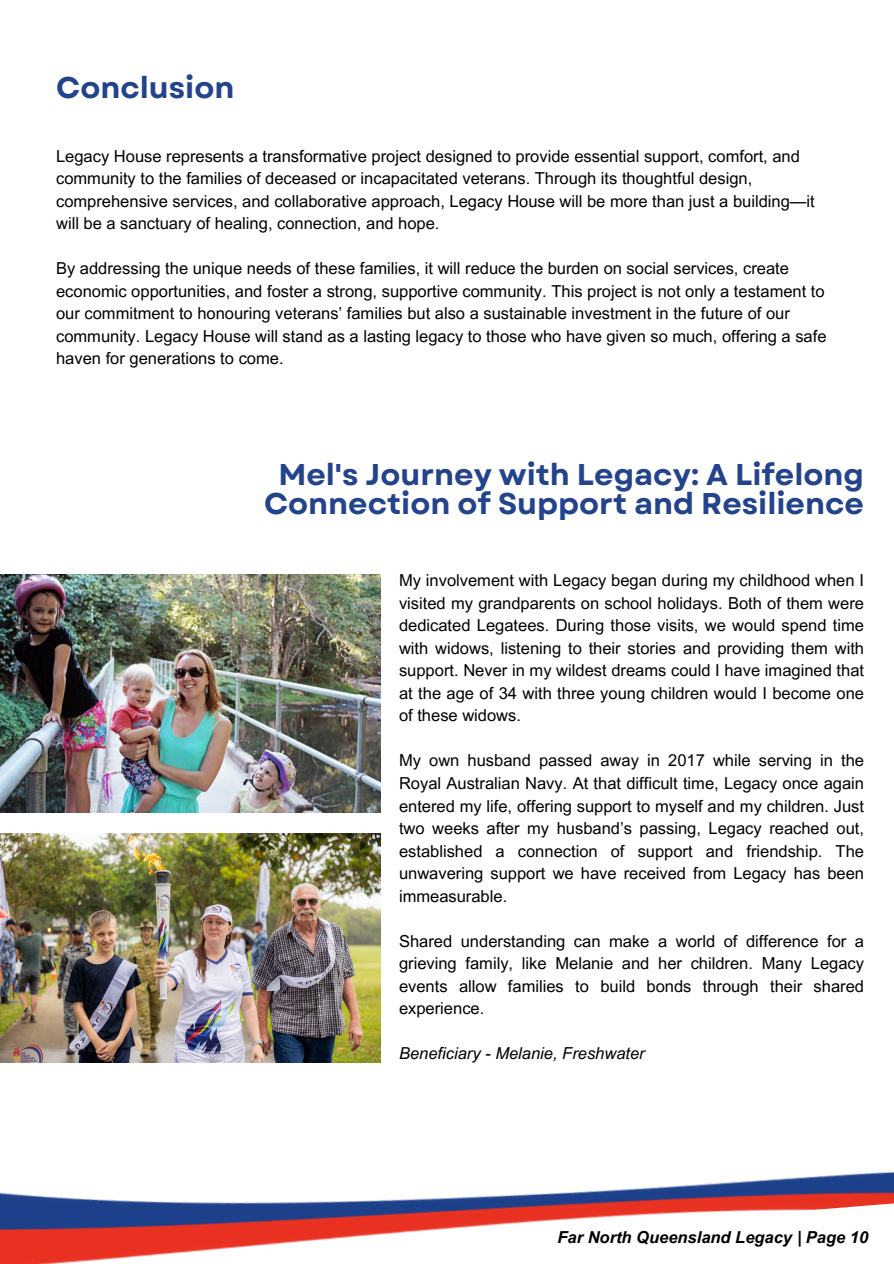
<style>
.page{position:relative;width:894px;height:1264px;background:#fff}
.page>*{position:absolute;margin:0;border:0;box-sizing:border-box;transform-origin:0 0}
.t1{font:700 30px/29.2px "Garet";color:#23448c;text-align:center}
.t2{font:16.5px/22.5px "Arial MT Pro";color:#000001;text-align:justify}
.t3{font:italic 700 16.5px "Arial MT Pro";color:#000}
.t4{font:italic 16.5px "Arial MT Pro";color:#000001}
</style>
<div class="page">
<img style="left:0;top:1171px;width:893px;height:92px">
<img style="left:0;top:574px;width:380px;height:238px">
<img style="left:0;top:833px;width:380px;height:229px">
<p class="t1" style="left:56px;top:73px;width:180px">Conclusion</p>
<p class="t2" style="left:56px;top:147px;width:759px;text-align:left">Legacy House represents a transformative project designed to provide essential support, comfort, and community to the families of deceased or incapacitated veterans. Through its thoughtful design, comprehensive services, and collaborative approach, Legacy House will be more than just a building—it will be a sanctuary of healing, connection, and hope.</p>
<h1 class="t2" style="left:56px;top:259px;width:771px;text-align:left">By addressing the unique needs of these families, it will reduce the burden on social services, create economic opportunities, and foster a strong, supportive community. This project is not only a testament to our commitment to honouring veterans’ families but also a sustainable investment in the future of our community. Legacy House will stand as a lasting legacy to those who have given so much, offering a safe haven for generations to come.</h1>
<p class="t1" style="left:264px;top:459px;width:601px">Mel's Journey with Legacy: A Lifelong<br>Connection of Support and Resilience</p>
<p class="t2" style="left:399px;top:571px;width:466px">My involvement with Legacy began during my childhood when I visited my grandparents on school holidays. Both of them were dedicated Legatees. During those visits, we would spend time with widows, listening to their stories and providing them with support. Never in my wildest dreams could I have imagined that at the age of 34 with three young children would I become one of these widows.</p>
<p class="t2" style="left:399px;top:751px;width:466px">My own husband passed away in 2017 while serving in the Royal Australian Navy. At that difficult time, Legacy once again entered my life, offering support to myself and my children. Just two weeks after my husband’s passing, Legacy reached out, established a connection of support and friendship. The unwavering support we have received from Legacy has been immeasurable.</p>
<p class="t2" style="left:399px;top:931px;width:466px">Shared understanding can make a world of difference for a grieving family, like Melanie and her children. Many Legacy events allow families to build bonds through their shared experience.</p>
<p class="t4" style="left:399px;top:1047px;width:247px">Beneficiary - Melanie, Freshwater</p>
<h1 class="t3" style="left:557px;top:1230px;width:312px">Far North Queensland Legacy | Page 10</h1>
</div>
